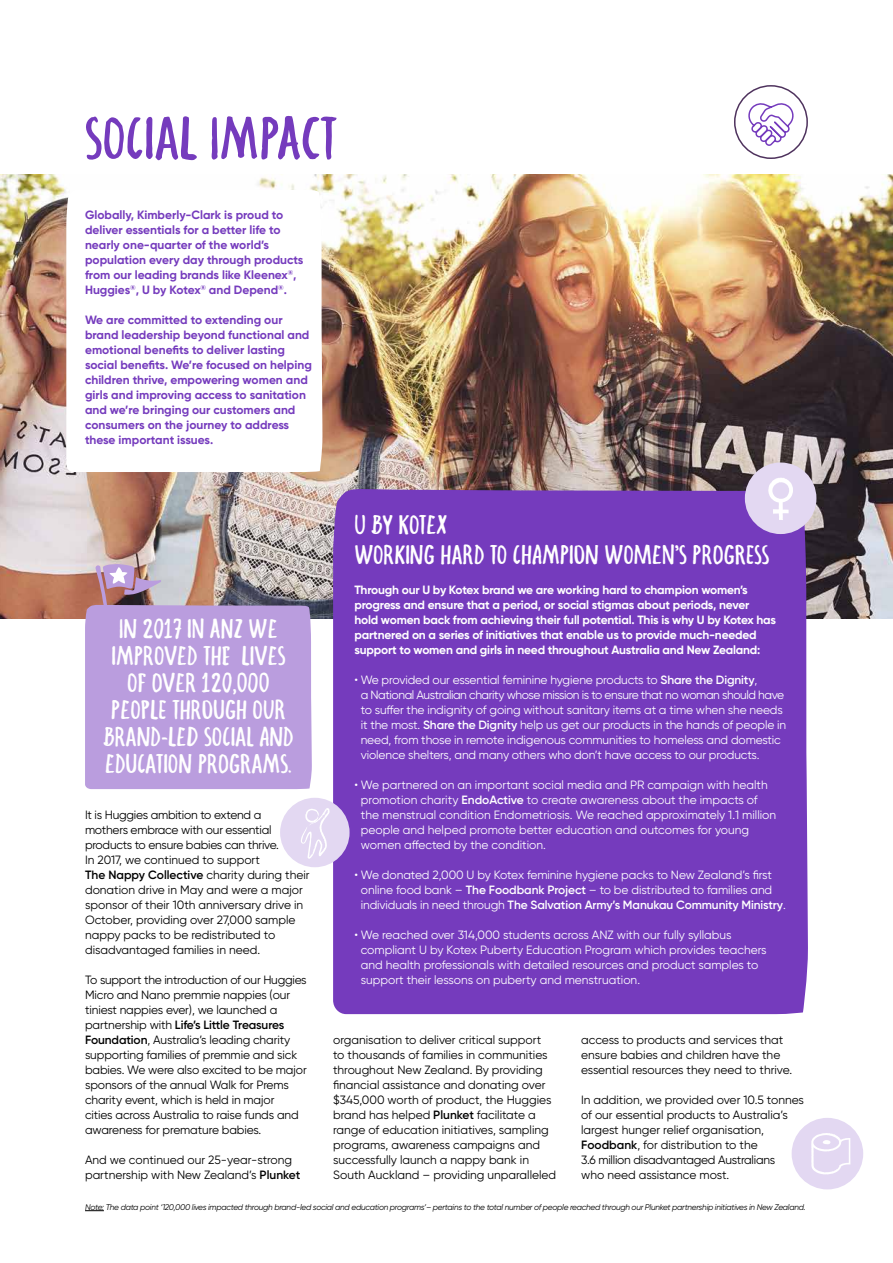
<style>
.page{position:relative;width:893px;height:1263px;background:#fff}
.page>*{position:absolute;margin:0;border:0;box-sizing:border-box;transform-origin:0 0}
.t1{font:60px "Fungo";color:#753bbd}
.t2{font:27px/27px "Fungo";color:#fff}
.t3{font:12px/15px "Gilroy";letter-spacing:-.005em;color:#000}
.t4{font:12px/15px "Gilroy";letter-spacing:-.01em;color:#fff}
.t5{font:700 12px/15px "Gilroy";color:#753bbd}
.t6{font:700 12px/15px "Gilroy";letter-spacing:-.015em;color:#fff}
.t7{font:italic 8.25px "Gilroy";letter-spacing:-.03em;color:#000}
.s1{font-weight:600}
</style>
<div class="page">
<img style="left:0;top:174px;width:893px;height:445px">
<div style="left:333px;top:489px;width:475px;height:525px;background:#753bbd"></div>
<div style="left:734px;top:85px;width:74px;height:74px;border:2px solid #4e325d;border-radius:50%"></div>
<svg style="left:746px;top:103px;width:50px;height:45px"></svg>
<svg style="left:85px;top:564px;width:227px;height:225px;background:#b69bd0"></svg>
<div style="left:792px;top:1118px;width:71px;height:71px;background:#e3d8f2;border-radius:50%"></div>
<svg style="left:811px;top:1133px;width:39px;height:42px"></svg>
<div style="left:280px;top:798px;width:70px;height:69px;background:#e3d8f2;border-radius:50%"></div>
<svg style="left:301px;top:808px;width:29px;height:51px"></svg>
<div style="left:745px;top:462px;width:71px;height:72px;background:#e3d8f2;border-radius:50%"></div>
<svg style="left:768px;top:478px;width:25px;height:42px"></svg>
<svg style="left:66px;top:189px;width:256px;height:283px"></svg>
<svg style="left:85px;top:1210px;width:19px;height:1px"></svg>
<h1 class="t1" style="left:85px;top:103px;width:254px">SOCIAL IMPACT</h1>
<p class="t5" style="left:85px;top:207px;width:220px">Globally, Kimberly-Clark is proud to deliver essentials for a better life to nearly one-quarter of the world’s population every day through products from our leading brands like Kleenex<sup>®</sup>, Huggies<sup>®</sup>, U by Kotex<sup>®</sup> and Depend<sup>®</sup>.</p>
<p class="t5" style="left:85px;top:312px;width:228px">We are committed to extending our brand leadership beyond functional and emotional benefits to deliver lasting social benefits. We’re focused on helping children thrive, empowering women and girls and improving access to sanitation and we’re bringing our customers and consumers on the journey to address these important issues.</p>
<h2 class="t2" style="left:103px;top:616px;width:192px;text-align:center">IN 2017 IN ANZ WE<br>IMPROVED THE LIVES<br>OF OVER 120,000<br>PEOPLE THROUGH OUR<br>BRAND-LED SOCIAL AND<br>EDUCATION PROGRAMS.</h2>
<p class="t3" style="left:85px;top:807px;width:226px">It is Huggies ambition to extend a<br>mothers embrace with our essential products to ensure babies can thrive.<br>In 2017, we continued to support<br><span class="s1">The Nappy Collective</span> charity during their donation drive in May and were a major sponsor of their 10th anniversary drive in October, providing over 27,000 sample nappy packs to be redistributed to disadvantaged families in need.</p>
<p class="t3" style="left:85px;top:972px;width:223px">To support the introduction of our Huggies Micro and Nano premmie nappies (our tiniest nappies ever), we launched a partnership with <span class="s1">Life’s Little Treasures Foundation</span>, Australia’s leading charity supporting families of premmie and sick babies. We were also excited to be major sponsors of the annual Walk for Prems charity event, which is held in major<br>cities across Australia to raise funds and awareness for premature babies.</p>
<p class="t3" style="left:85px;top:1152px;width:217px">And we continued our 25-year-strong partnership with New Zealand’s <span class="s1">Plunket</span></p>
<h2 class="t2" style="left:354px;top:510px;width:416px;line-height:30px">U BY KOTEX<br>WORKING HARD TO CHAMPION WOMEN’S PROGRESS</h2>
<p class="t6" style="left:354px;top:582px;width:423px">Through our U by Kotex brand we are working hard to champion women’s progress and ensure that a period, or social stigmas about periods, never hold women back from achieving their full potential. This is why U by Kotex has partnered on a series of initiatives that enable us to provide much-needed support to women and girls in need throughout Australia and New Zealand:</p>
<p class="t4" style="left:361px;top:672px;width:427px;text-indent:-6px">• We provided our essential feminine hygiene products to <span class="s1">Share the Dignity</span>,<br>a National Australian charity whose mission is to ensure that no woman should have to suffer the indignity of going without sanitary items at a time when she needs it the most. <span class="s1">Share the Dignity</span> help us get our products in the hands of people in need, from those in remote indigenous communities to homeless and domestic violence shelters, and many others who don’t have access to our products.</p>
<p class="t4" style="left:361px;top:777px;width:417px;text-indent:-7px">• We partnered on an important social media and PR campaign with health promotion charity <span class="s1">EndoActive</span> to create awareness about the impacts of the menstrual condition Endometriosis. We reached approximately 1.1 million people and helped promote better education and outcomes for young women affected by the condition.</p>
<p class="t4" style="left:361px;top:867px;width:426px;text-indent:-6px">• We donated 2,000 U by Kotex feminine hygiene packs to New Zealand’s first online food bank – <span class="s1">The Foodbank Project</span> – to be distributed to families and individuals in need through <span class="s1">The Salvation Army’s Manukau Community Ministry</span>.</p>
<p class="t4" style="left:361px;top:927px;width:408px;text-indent:-6px">• We reached over 314,000 students across ANZ with our fully syllabus compliant U by Kotex Puberty Education Program which provides teachers and health professionals with detailed resources and product samples to support their lessons on puberty and menstruation.</p>
<p class="t3" style="left:333px;top:1032px;width:225px">organisation to deliver critical support<br>to thousands of families in communities throughout New Zealand. By providing financial assistance and donating over $345,000 worth of product, the Huggies brand has helped <span class="s1">Plunket</span> facilitate a range of education initiatives, sampling programs, awareness campaigns and successfully launch a nappy bank in South Auckland – providing unparalleled</p>
<p class="t3" style="left:581px;top:1032px;width:212px">access to products and services that ensure babies and children have the essential resources they need to thrive.</p>
<p class="t3" style="left:581px;top:1092px;width:224px">In addition, we provided over 10.5 tonnes of our essential products to Australia’s largest hunger relief organisation, <span class="s1">Foodbank</span>, for distribution to the<br>3.6 million disadvantaged Australians<br>who need assistance most.</p>
<p class="t7" style="left:85px;top:1202px;width:722px">Note: The data point ‘120,000 lives impacted through brand-led social and education programs’– pertains to the total number of people reached through our Plunket partnership initiatives in New Zealand.</p>
</div>
